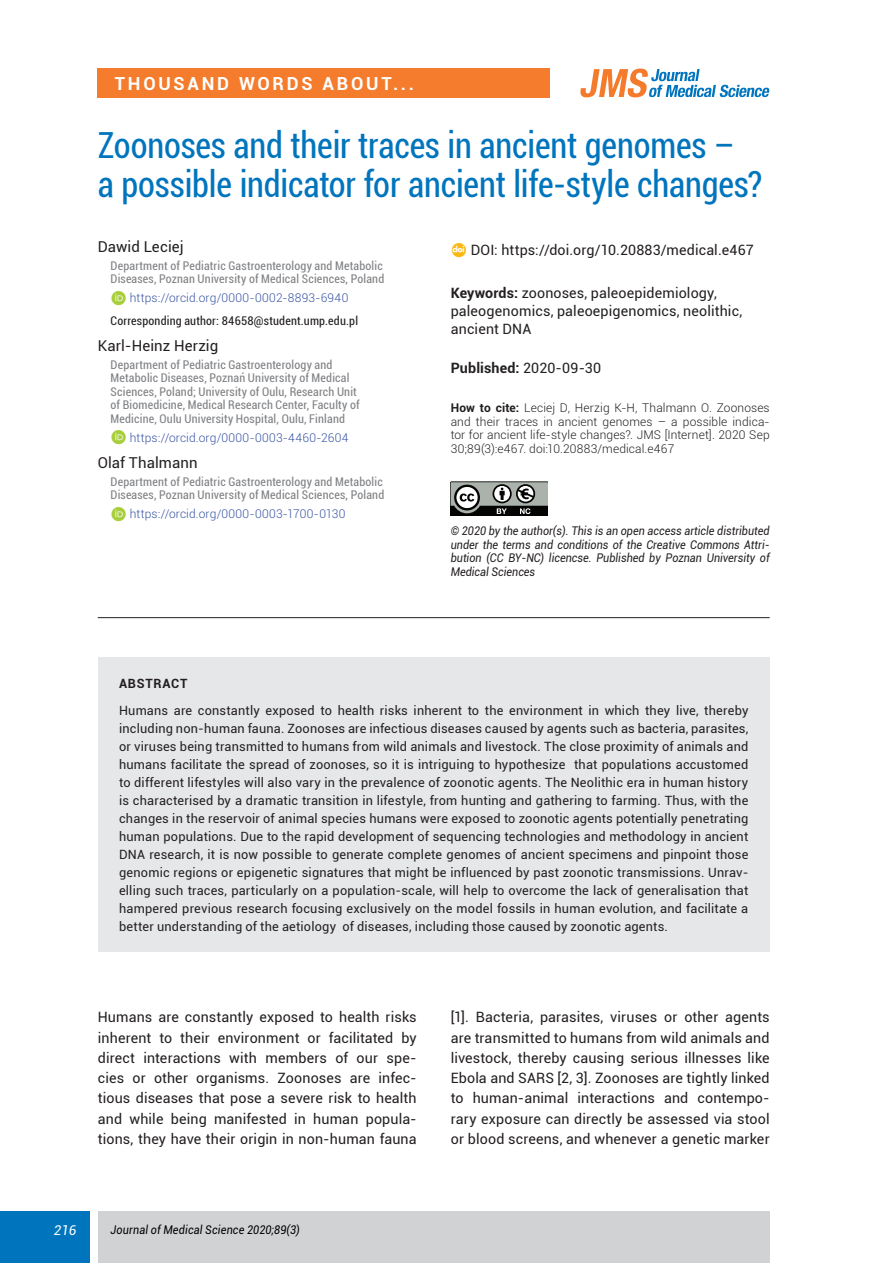
<style>
.page{position:relative;width:893px;height:1263px;background:#fff}
.page>*{position:absolute;margin:0;border:0;box-sizing:border-box;transform-origin:0 0}
.t1{font:condensed 36px/39px "Roboto";letter-spacing:-.005em;color:#0075bd;scale:.95 1}
.t2{font:700 18px "Roboto";color:#fff}
.t3{font:15px "Roboto";letter-spacing:.005em;color:#231f20}
.t4{font:14.25px/20.2px "Roboto";letter-spacing:.01em;color:#231f20;text-align:justify}
.t5{font:700 14.25px "Roboto";letter-spacing:.01em;color:#231f20}
.t6{font:italic 13.5px "Roboto";color:#fff}
.t7{font:12.75px/18px "Roboto";letter-spacing:.015em;color:#231f20;text-align:justify}
.t8{font:700 12.75px "Roboto";color:#231f20}
.t9{font:condensed 12px/13.5px "Roboto";letter-spacing:.015em;color:#808285}
.t10{font:300 12px/13.5px "Roboto";letter-spacing:.01em;color:#231f20;text-align:justify}
.t11{font:italic 12px/13.5px "Roboto";color:#231f20;text-align:justify;scale:.9 1}
.t12{font:300 12px "Roboto";letter-spacing:.015em;color:#3853a3}
.t13{font:condensed 12px "Roboto";letter-spacing:.015em;color:#231f20}
.t14{font:italic 12px "Roboto";letter-spacing:.015em;color:#000;scale:.9 1}
.s1{font-weight:700}
.s2{font-weight:400}
</style>
<div class="page">
<div style="left:0;top:1212px;width:89px;height:51px;background:#0075bd"></div>
<div style="left:98px;top:1212px;width:672px;height:51px;background:#d1d2d4"></div>
<div style="left:98px;top:68px;width:452px;height:30px;background:#f47c2c"></div>
<svg style="left:451px;top:482px;width:97px;height:34px;background:#757975"></svg>
<div style="left:98px;top:658px;width:672px;height:294px;background:#e6e7e9"></div>
<hr style="left:98px;top:617px;width:672px;height:1px;background:#231f20">
<svg style="left:580px;top:69px;width:189px;height:28px"></svg>
<h2 class="t2" style="left:115px;top:71px;width:29px">THOUSAND</h2>
<h2 class="t2" style="left:239px;top:71px;width:33px">WORDS</h2>
<h2 class="t2" style="left:322px;top:71px;width:15px">ABOUT</h2>
<h2 class="t2" style="left:393px;top:71px;width:22px">...</h2>
<h1 class="t1" style="left:98px;top:124px;width:701px">Zoonoses and their traces in ancient genomes –<br>a possible indicator for ancient life-style changes?</h1>
<p class="t3" style="left:98px;top:236px;width:87px">Dawid Leciej</p>
<p class="t9" style="left:111px;top:258px;width:275px">Department of Pediatric Gastroenterology and Metabolic<br>Diseases, Poznan University of Medical Sciences, Poland</p>
<p class="t12" style="left:130px;top:289px;width:220px">https://orcid.org/0000-0002-8893-6940</p>
<p class="t13" style="left:111px;top:312px;width:249px">Corresponding author: 84658@student.ump.edu.pl</p>
<p class="t3" style="left:98px;top:335px;width:122px">Karl-Heinz Herzig</p>
<p class="t9" style="left:111px;top:357px;width:251px">Department of Pediatric Gastroenterology and Metabolic Diseases, Poznań University of Medical Sciences, Poland; University of Oulu, Research Unit of Biomedicine, Medical Research Center, Faculty of Medicine, Oulu University Hospital, Oulu, Finland</p>
<p class="t12" style="left:130px;top:429px;width:220px">https://orcid.org/0000-0003-4460-2604</p>
<p class="t3" style="left:98px;top:452px;width:101px">Olaf Thalmann</p>
<p class="t9" style="left:111px;top:474px;width:275px">Department of Pediatric Gastroenterology and Metabolic<br>Diseases, Poznan University of Medical Sciences, Poland</p>
<p class="t12" style="left:130px;top:505px;width:217px">https://orcid.org/0000-0003-1700-0130</p>
<p class="t4" style="left:471px;top:239px;width:284px">DOI: https://doi.org/10.20883/medical.e467</p>
<p class="t4" style="left:451px;top:284px;width:293px;line-height:18px;text-align:left"><span class="s1">KEYWORDS:</span> zoonoses, paleoepidemiology, paleogenomics, paleoepigenomics, neolithic, ancient DNA</p>
<p class="t5" style="left:451px;top:358px;width:152px">PUBLISHED: <span class="s2">2020-09-30</span></p>
<p class="t10" style="left:451px;top:401px;width:320px"><span class="s1">HOW TO CITE:</span> Leciej D, Herzig K-H, Thalmann O. Zoonoses and their traces in ancient genomes – a possible indica&shy;tor for ancient life-style changes?. JMS [Internet]. 2020 Sep 30;89(3):e467. doi:10.20883/medical.e467</p>
<p class="t11" style="left:451px;top:524px;width:356px">© 2020 by the author(s). This is an open access article distributed under the terms and conditions of the Creative Commons Attri&shy;bution (CC BY-NC) licencse. Published by Poznan University of Medical Sciences</p>
<p class="t8" style="left:119px;top:675px;width:19px">ABSTRACT</p>
<p class="t7" style="left:119px;top:701px;width:631px">Humans are constantly exposed to health risks inherent to the environment in which they live, thereby including non-human fauna. Zoonoses are infectious diseases caused by agents such as bacteria, parasites, or viruses being transmitted to humans from wild animals and livestock. The close proximity of animals and humans facilitate the spread of zoonoses, so it is intriguing to hypothesize that populations accustomed to different lifestyles will also vary in the prevalence of zoonotic agents. The Neolithic era in human history is characterised by a dramatic transition in lifestyle, from hunting and gathering to farming. Thus, with the changes in the reservoir of animal species humans were exposed to zoonotic agents potentially penetrating human populations. Due to the rapid development of sequencing technologies and methodology in ancient DNA research, it is now possible to generate complete genomes of ancient specimens and pinpoint those genomic regions or epigenetic signatures that might be influenced by past zoonotic transmissions. Unrav‑ elling such traces, particularly on a population-scale, will help to overcome the lack of generalisation that hampered previous research focusing exclusively on the model fossils in human evolution, and facilitate a better understanding of the aetiology of diseases, including those caused by zoonotic agents.</p>
<p class="t4" style="left:98px;top:1006px;width:320px">Humans are constantly exposed to health risks inherent to their environment or facilitated by direct interactions with members of our spe‑ cies or other organisms. Zoonoses are infec‑ tious diseases that pose a severe risk to health and while being manifested in human popula‑ tions, they have their origin in non-human fauna</p>
<p class="t4" style="left:451px;top:1007px;width:320px">[1]. Bacteria, parasites, viruses or other agents are transmitted to humans from wild animals and livestock, thereby causing serious illnesses like Ebola and SARS [2, 3]. Zoonoses are tightly linked to human-animal interactions and contempo‑ rary exposure can directly be assessed via stool or blood screens, and whenever a genetic marker</p>
<p class="t6" style="left:54px;top:1220px;width:24px">216</p>
<p class="t14" style="left:111px;top:1221px;width:212px">Journal of Medical Science 2020;89(3)</p>
</div>
